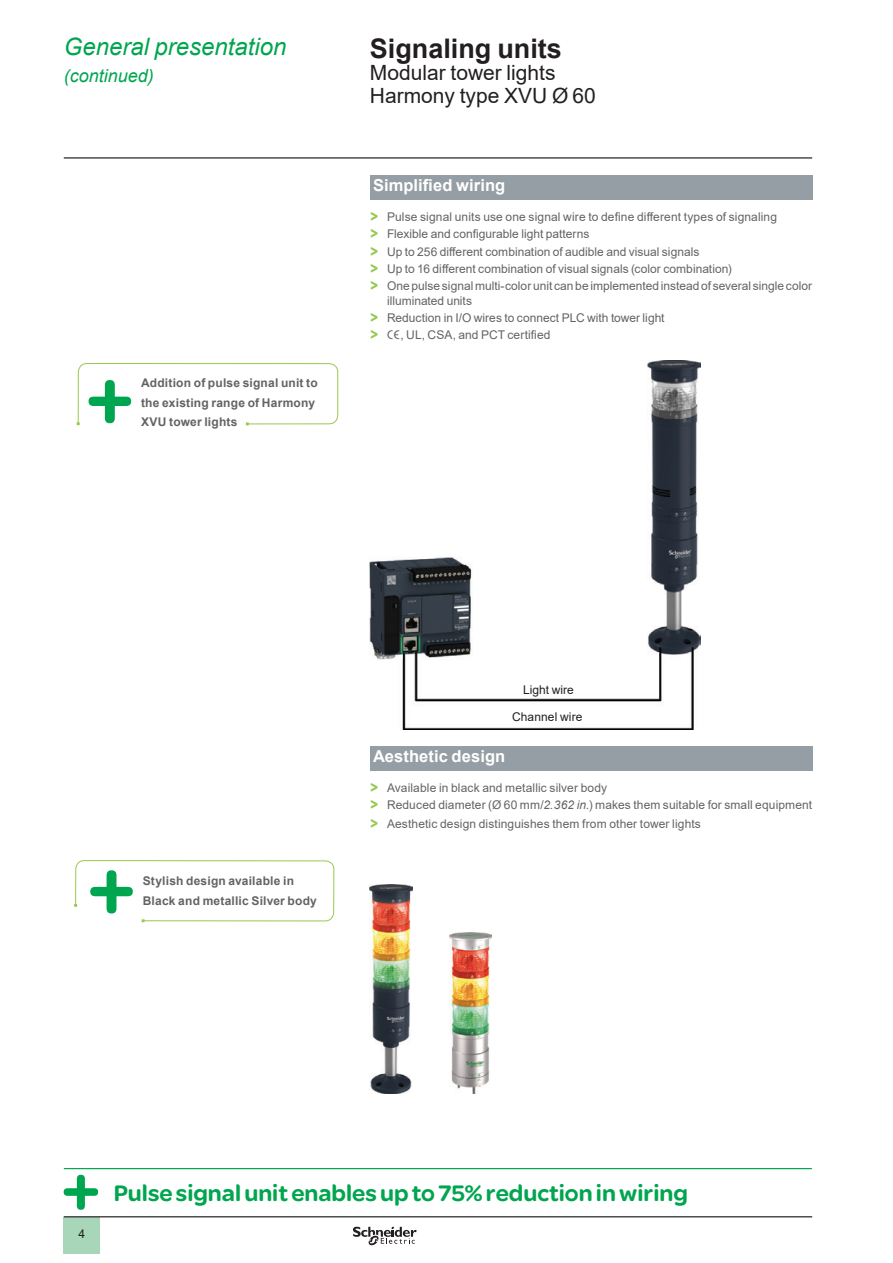
<style>
.page{position:relative;width:893px;height:1263px;background:#fff}
.page>*{position:absolute;margin:0;border:0;box-sizing:border-box;transform-origin:0 0}
._0_TitleLev1{font:700 27px "Arial";color:#231f20}
._0_signature{font:900 24px "SE Optimist";color:#00a54f}
._0_Topic{font:italic 24px "Arial";color:#00a54f}
._0_TitleLev2{font:21px "Arial";color:#231f20}
._0_Topic-2{font:italic 18px "Arial";color:#00a54f}
._1_Section_4__9__whi{font:700 16.5px "Arial";letter-spacing:.005em;color:#fff}
.t1{font:12px/15px "Arial";letter-spacing:.005em;color:#636366}
._1_Text__8{font:700 12px/19.5px "Arial";letter-spacing:.015em;color:#636366}
._1_Legend__7{font:12px "Arial";letter-spacing:.01em;color:#231f20}
.s1{font-family:"SE Optimist";font-weight:900;font-size:18px;color:#96ca4e}
.s2{font-family:"Graph Schneider"}
.s3{font-style:italic}
</style>
<div class="page">
<div style="left:64px;top:1217px;width:36px;height:37px;background:#a7d7b8"></div>
<hr style="left:64px;top:1216px;width:748px;height:1px;background:#231f20">
<hr style="left:64px;top:157px;width:748px;height:2px;background:#231f20">
<svg style="left:353px;top:1226px;width:64px;height:20px"></svg>
<div style="left:370px;top:175px;width:442px;height:25px;background:#959ea4"></div>
<div style="left:370px;top:746px;width:442px;height:25px;background:#959ea4"></div>
<hr style="left:64px;top:1168px;width:747px;height:1px;background:#00a54f">
<svg style="left:64px;top:1175px;width:34px;height:35px"></svg>
<svg style="left:77px;top:363px;width:261px;height:62px"></svg>
<svg style="left:75px;top:860px;width:260px;height:61px"></svg>
<svg style="left:90px;top:870px;width:43px;height:43px"></svg>
<img style="left:370px;top:360px;width:330px;height:369px">
<img style="left:370px;top:884px;width:42px;height:210px">
<img style="left:449px;top:932px;width:43px;height:162px">
<p class="_0_Topic" style="left:64px;top:31px;width:224px">General presentation</p>
<p class="_0_Topic-2" style="left:64px;top:64px;width:92px">(continued)</p>
<p class="_1_Text__8" style="left:141px;top:373px;width:178px">Addition of pulse signal unit to the existing range of Harmony<br>XVU tower lights</p>
<p class="_0_TitleLev1" style="left:370px;top:29px;width:194px">Signaling units</p>
<p class="_0_TitleLev2" style="left:370px;top:58px;width:187px">Modular tower lights</p>
<p class="_0_TitleLev2" style="left:370px;top:81px;width:227px">Harmony type XVU Ø 60</p>
<p class="_1_Section_4__9__whi" style="left:373px;top:174px;width:134px">Simplified wiring</p>
<p class="t1" style="left:370px;top:210px;width:409px"><span class="s1">&gt;</span> Pulse signal units use one signal wire to define different types of signaling</p>
<p class="t1" style="left:370px;top:227px;width:221px"><span class="s1">&gt;</span> Flexible and configurable light patterns</p>
<p class="t1" style="left:370px;top:244px;width:331px"><span class="s1">&gt;</span> Up to 256 different combination of audible and visual signals</p>
<p class="t1" style="left:370px;top:261px;width:363px"><span class="s1">&gt;</span> Up to 16 different combination of visual signals (color combination)</p>
<p class="t1" style="left:387px;top:278px;width:427px;text-indent:-17px"><span class="s1">&gt;</span> One pulse signal multi-color unit can be implemented instead of several single color illuminated units</p>
<p class="t1" style="left:370px;top:310px;width:296px"><span class="s1">&gt;</span> Reduction in I/O wires to connect PLC with tower light</p>
<p class="t1" style="left:370px;top:327px;width:182px"><span class="s1">&gt;</span> <span class="s2">e</span>, UL, CSA, and PCT certified</p>
<p class="_1_Text__8" style="left:143px;top:871px;width:176px">Stylish design available in<br>Black and metallic Silver body</p>
<p class="_1_Legend__7" style="left:523px;top:682px;width:52px">Light wire</p>
<p class="_1_Legend__7" style="left:512px;top:708px;width:72px">Channel wire</p>
<p class="_1_Section_4__9__whi" style="left:373px;top:745px;width:134px">Aesthetic design</p>
<p class="t1" style="left:370px;top:780px;width:239px"><span class="s1">&gt;</span> Available in black and metallic silver body</p>
<p class="t1" style="left:370px;top:797px;width:444px"><span class="s1">&gt;</span> Reduced diameter (Ø 60 mm/<span class="s3">2. 362 in.</span>) makes them suitable for small equipment</p>
<p class="t1" style="left:370px;top:816px;width:332px"><span class="s1">&gt;</span> Aesthetic design distinguishes them from other tower lights</p>
<p class="_1_Legend__7" style="left:79px;top:1225px;width:8px">4</p>
<p class="_0_signature" style="left:114px;top:1175px;width:576px">Pulse signal unit enables up to 75% reduction in wiring</p>
</div>
